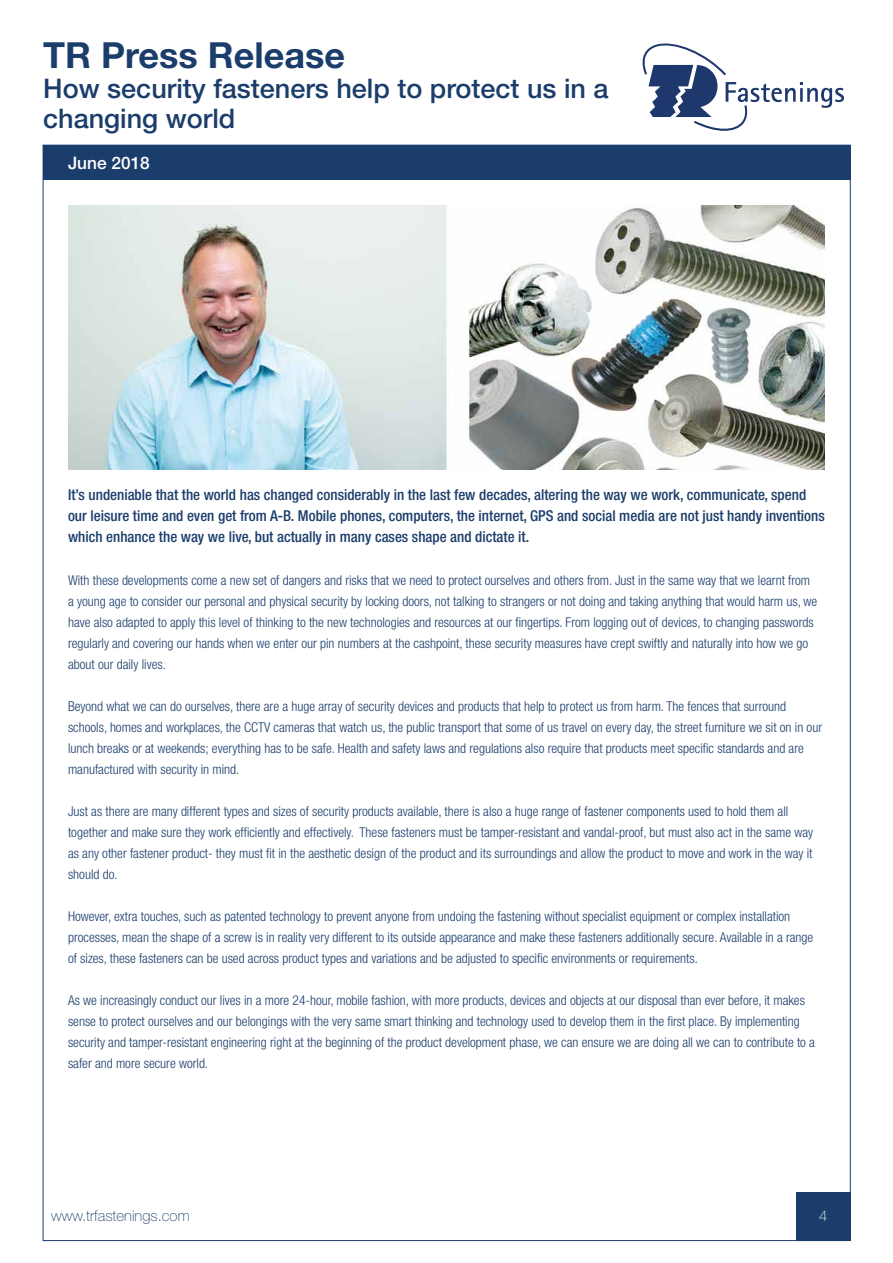
<style>
.page{position:relative;width:893px;height:1263px;background:#fff}
.page>*{position:absolute;margin:0;border:0;box-sizing:border-box;transform-origin:0 0}
.t1{font:700 36px "Helvetica Neue LT Std";color:#1b3d6b}
.t2{font:500 27px/30px "Helvetica Neue LT Std";color:#1b3d6b}
.t3{font:500 17.25px "Helvetica Neue LT Std";color:#fff}
.t4{font:500 condensed 15px/21px "Helvetica Neue LT Std";color:#1b3d6b}
.t5{font:100 15px "Helvetica Neue LT Std";color:#1b3d6b}
.t6{font:100 15px "Helvetica Neue LT Std";color:#fff}
.t7{font:300 condensed 13.5px/21px "Helvetica Neue LT Std";color:#1b3d6b}
</style>
<div class="page">
<div style="left:796px;top:1192px;width:55px;height:49px;background:#1b3d6b"></div>
<div style="left:43px;top:145px;width:807px;height:35px;background:#1b3d6b"></div>
<svg style="left:642px;top:43px;width:202px;height:88px"></svg>
<img style="left:68px;top:205px;width:757px;height:265px">
<h1 class="t1" style="left:43px;top:33px;width:303px">TR Press Release</h1>
<h2 class="t2" style="left:43px;top:73px;width:567px">How security fasteners help to protect us in a changing world</h2>
<p class="t3" style="left:68px;top:152px;width:83px">June 2018</p>
<p class="t4" style="left:68px;top:484px;width:758px">It’s undeniable that the world has changed considerably in the last few decades, altering the way we work, communicate, spend our leisure time and even get from A-B. Mobile phones, computers, the internet, GPS and social media are not just handy inventions which enhance the way we live, but actually in many cases shape and dictate it.</p>
<p class="t7" style="left:68px;top:569px;width:751px">With these developments come a new set of dangers and risks that we need to protect ourselves and others from. Just in the same way that we learnt from a young age to consider our personal and physical security by locking doors, not talking to strangers or not doing and taking anything that would harm us, we have also adapted to apply this level of thinking to the new technologies and resources at our fingertips. From logging out of devices, to changing passwords regularly and covering our hands when we enter our pin numbers at the cashpoint, these security measures have crept swiftly and naturally into how we go about our daily lives.</p>
<p class="t7" style="left:68px;top:695px;width:755px">Beyond what we can do ourselves, there are a huge array of security devices and products that help to protect us from harm. The fences that surround schools, homes and workplaces, the CCTV cameras that watch us, the public transport that some of us travel on every day, the street furniture we sit on in our lunch breaks or at weekends; everything has to be safe. Health and safety laws and regulations also require that products meet specific standards and are manufactured with security in mind.</p>
<p class="t7" style="left:68px;top:800px;width:747px">Just as there are many different types and sizes of security products available, there is also a huge range of fastener components used to hold them all together and make sure they work efficiently and effectively. These fasteners must be tamper-resistant and vandal-proof, but must also act in the same way as any other fastener product- they must fit in the aesthetic design of the product and its surroundings and allow the product to move and work in the way it should do.</p>
<p class="t7" style="left:68px;top:905px;width:747px">However, extra touches, such as patented technology to prevent anyone from undoing the fastening without specialist equipment or complex installation processes, mean the shape of a screw is in reality very different to its outside appearance and make these fasteners additionally secure. Available in a range of sizes, these fasteners can be used across product types and variations and be adjusted to specific environments or requirements.</p>
<p class="t7" style="left:68px;top:989px;width:748px">As we increasingly conduct our lives in a more 24-hour, mobile fashion, with more products, devices and objects at our disposal than ever before, it makes sense to protect ourselves and our belongings with the very same smart thinking and technology used to develop them in the first place. By implementing security and tamper-resistant engineering right at the beginning of the product development phase, we can ensure we are doing all we can to contribute to a safer and more secure world.</p>
<p class="t5" style="left:51px;top:1207px;width:140px">www.trfastenings.com</p>
<p class="t6" style="left:819px;top:1207px;width:10px">4</p>
</div>
